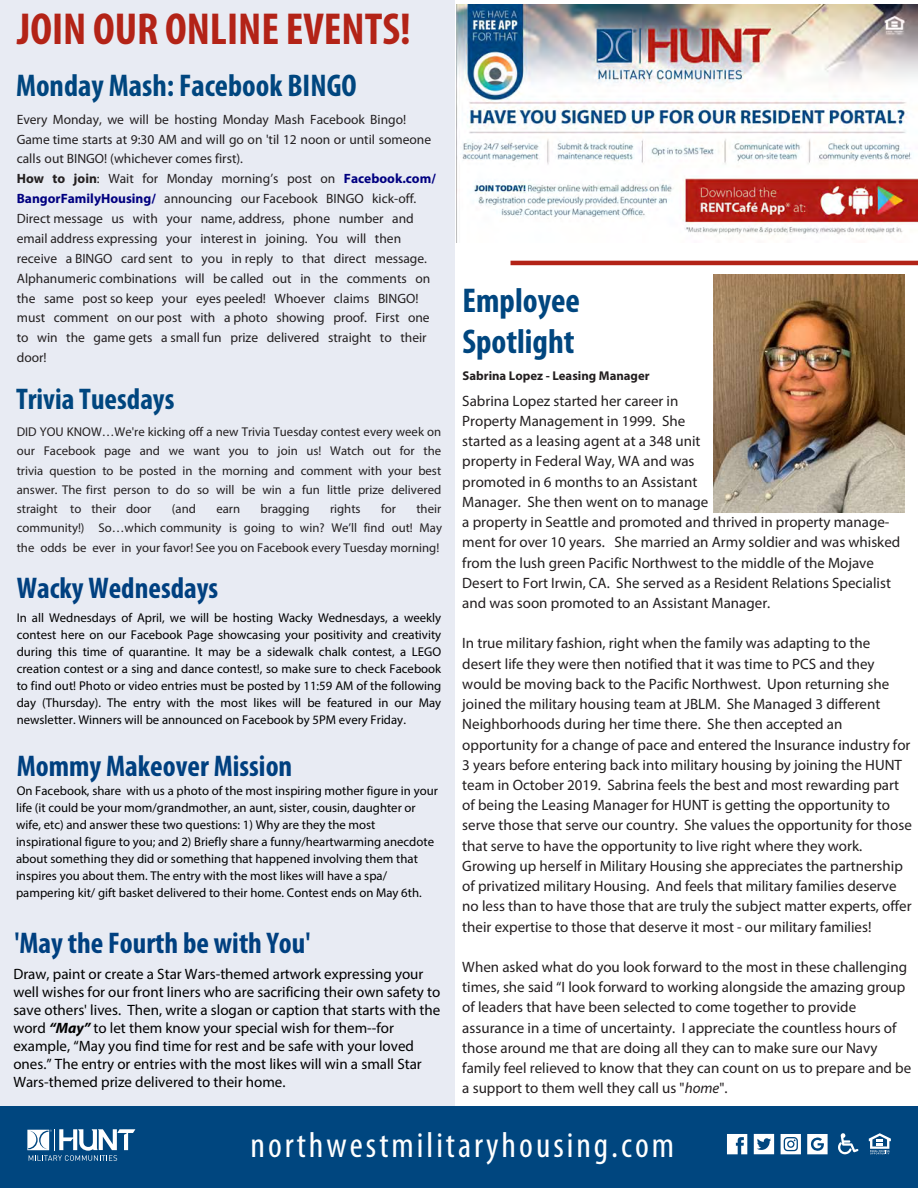
<style>
.page{position:relative;width:918px;height:1188px;background:#fff}
.page>*{position:absolute;margin:0;border:0;box-sizing:border-box;transform-origin:0 0}
.t1{font:700 condensed 45px "Myriad Pro";color:#b32317}
.t2{font:condensed 36px "Myriad Pro";letter-spacing:.085em;color:#fff}
.t3{font:700 condensed 34.5px/41.4px "Myriad Pro";color:#00467f}
.t4{font:700 condensed 31.5px "Myriad Pro";color:#00467f}
.t5{font:700 condensed 30px "Myriad Pro";color:#004080}
.t6{font:700 condensed 30px "Myriad Pro";color:#00467f}
.t7{font:15px/20.2px "Myriad Pro";color:#231f20}
.t8{font:15px/18px "Myriad Pro";color:#000}
.t9{font:13.5px/20px "Myriad Pro";color:#231f20}
.t10{font:12.75px/17px "Myriad Pro";color:#000;text-align:justify}
.t11{font:12.75px/19.2px "Myriad Pro";color:#231f20;text-align:justify}
.t12{font:700 12.75px "Myriad Pro";color:#231f20}
.s1{font-weight:700}
.s2{font-weight:700;color:#000080}
.s3{font-weight:700;font-style:italic}
.s4{font-style:italic}
</style>
<div class="page">
<div style="left:0;top:0;width:454px;height:1106px;background:#e8ebf3"></div>
<div style="left:0;top:1107px;width:918px;height:81px;background:#00467f"></div>
<svg style="left:27px;top:1129px;width:108px;height:32px"></svg>
<svg style="left:869px;top:1133px;width:22px;height:21px"></svg>
<svg style="left:838px;top:1133px;width:21px;height:21px"></svg>
<svg style="left:727px;top:1134px;width:20px;height:20px"></svg>
<svg style="left:807px;top:1134px;width:21px;height:20px"></svg>
<svg style="left:754px;top:1134px;width:20px;height:20px"></svg>
<svg style="left:781px;top:1134px;width:20px;height:20px"></svg>
<img style="left:457px;top:4px;width:461px;height:231px">
<hr style="left:511px;top:261px;width:407px;height:4px;background:#b32317">
<img style="left:713px;top:275px;width:192px;height:238px">
<h1 class="t1" style="left:17px;top:1px;width:395px">JOIN OUR ONLINE EVENTS!</h1>
<h3 class="t4" style="left:16px;top:66px;width:342px">Monday Mash: Facebook BINGO</h3>
<p class="t9" style="left:17px;top:109px;width:421px">Every Monday, we will be hosting Monday Mash Facebook Bingo!<br>Game time starts at 9:30 AM and will go on 'til 12 noon or until someone calls out BINGO! (whichever comes first).<br><span class="s1">How to join</span>: Wait for Monday morning’s post on <span class="s2">Facebook.com/ BangorFamilyHousing/</span> announcing our Facebook BINGO kick-off.<br>Direct message us with your name, address, phone number and email address expressing your interest in joining. You will then receive a BINGO card sent to you in reply to that direct message.<br>Alphanumeric combinations will be called out in the comments on the same post so keep your eyes peeled! Whoever claims BINGO! must comment on our post with a photo showing proof. First one to win the game gets a small fun prize delivered straight to their door!</p>
<h3 class="t6" style="left:16px;top:380px;width:160px">Trivia Tuesdays</h3>
<p class="t11" style="left:17px;top:422px;width:426px">DID YOU KNOW…We're kicking off a new Trivia Tuesday contest every week on our Facebook page and we want you to join us! Watch out for the trivia question to be posted in the morning and comment with your best answer. The first person to do so will be win a fun little prize delivered straight to their door</p>
<p class="t11" style="left:172px;top:499px;width:26px">(and</p>
<p class="t11" style="left:216px;top:499px;width:25px">earn</p>
<p class="t11" style="left:261px;top:499px;width:51px">bragging</p>
<p class="t11" style="left:330px;top:499px;width:32px">rights</p>
<p class="t11" style="left:381px;top:499px;width:16px">for</p>
<p class="t11" style="left:17px;top:499px;width:427px;text-indent:400px">their community!) So…which community is going to win? We’ll find out! May the odds be ever in your favor! See you on Facebook every Tuesday morning!</p>
<h3 class="t5" style="left:17px;top:569px;width:203px">Wacky Wednesdays</h3>
<p class="t10" style="left:17px;top:609px;width:426px">In all Wednesdays of April, we will be hosting Wacky Wednesdays, a weekly contest here on our Facebook Page showcasing your positivity and creativity during this time of quarantine. It may be a sidewalk chalk contest, a LEGO creation contest or a sing and dance contest!, so make sure to check Facebook to find out! Photo or video entries must be posted by 11:59 AM of the following day (Thursday). The entry with the most likes will be featured in our May newsletter. Winners will be announced on Facebook by 5PM every Friday.</p>
<h3 class="t5" style="left:17px;top:747px;width:277px">Mommy Makeover Mission</h3>
<p class="t10" style="left:16px;top:782px;width:423px;text-align:left">On Facebook, share with us a photo of the most inspiring mother figure in your life (it could be your mom/grandmother, an aunt, sister, cousin, daughter or wife, etc) and answer these two questions: 1) Why are they the most inspirational figure to you; and 2) Briefly share a funny/heartwarming anecdote about something they did or something that happened involving them that inspires you about them. The entry with the most likes will have a spa/ pampering kit/ gift basket delivered to their home. Contest ends on May 6th.</p>
<h3 class="t5" style="left:14px;top:924px;width:298px">'May the Fourth be with You'</h3>
<p class="t8" style="left:13px;top:964px;width:429px">Draw, paint or create a Star Wars-themed artwork expressing your well wishes for our front liners who are sacrificing their own safety to save others' lives. Then, write a slogan or caption that starts with the word <span class="s3">“May”</span> to let them know your special wish for them--for example, “May you find time for rest and be safe with your loved ones.” The entry or entries with the most likes will win a small Star Wars-themed prize delivered to their home.</p>
<h3 class="t3" style="left:463px;top:279px;width:119px">Employee<br>Spotlight</h3>
<p class="t12" style="left:463px;top:367px;width:189px">Sabrina Lopez - Leasing Manager</p>
<p class="t7" style="left:462px;top:390px;width:440px">Sabrina Lopez started her career in<br>Property Management in 1999. She<br>started as a leasing agent at a 348 unit<br>property in Federal Way, WA and was<br>promoted in 6 months to an Assistant<br>Manager. She then went on to manage<br>a property in Seattle and promoted and thrived in property manage&shy;ment for over 10 years. She married an Army soldier and was whisked from the lush green Pacific Northwest to the middle of the Mojave Desert to Fort Irwin, CA. She served as a Resident Relations Specialist and was soon promoted to an Assistant Manager.</p>
<p class="t7" style="left:462px;top:633px;width:451px">In true military fashion, right when the family was adapting to the desert life they were then notified that it was time to PCS and they would be moving back to the Pacific Northwest. Upon returning she joined the military housing team at JBLM. She Managed 3 different Neighborhoods during her time there. She then accepted an opportunity for a change of pace and entered the Insurance industry for 3 years before entering back into military housing by joining the HUNT team in October 2019. Sabrina feels the best and most rewarding part of being the Leasing Manager for HUNT is getting the opportunity to serve those that serve our country. She values the opportunity for those that serve to have the opportunity to live right where they work.<br>Growing up herself in Military Housing she appreciates the partnership of privatized military Housing. And feels that military families deserve no less than to have those that are truly the subject matter experts, offer their expertise to those that deserve it most - our military families!</p>
<p class="t7" style="left:462px;top:957px;width:451px">When asked what do you look forward to the most in these challenging times, she said “I look forward to working alongside the amazing group of leaders that have been selected to come together to provide assurance in a time of uncertainty. I appreciate the countless hours of those around me that are doing all they can to make sure our Navy family feel relieved to know that they can count on us to prepare and be a support to them well they call us "<span class="s4">home</span>".</p>
<h2 class="t2" style="left:250px;top:1124px;width:425px">northwestmilitaryhousing.com</h2>
</div>
